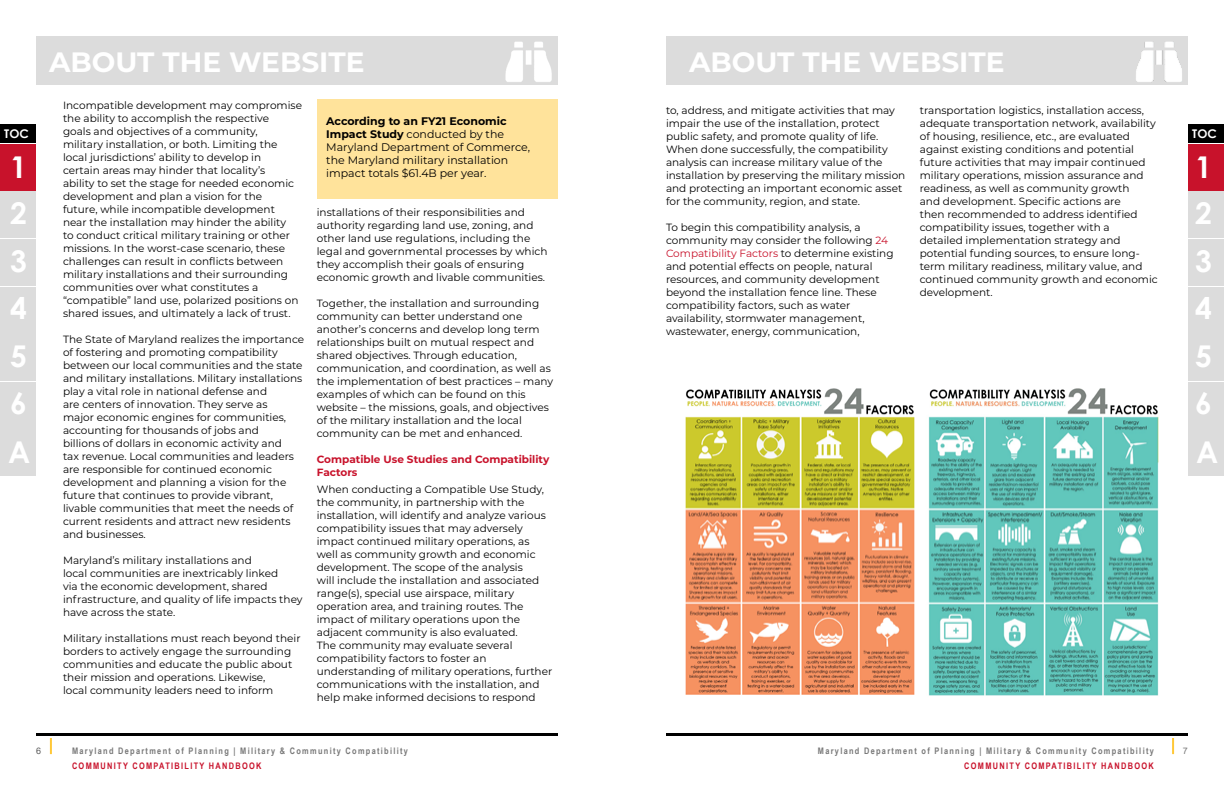
<style>
.page{position:relative;width:1224px;height:792px;background:#fff}
.page>*{position:absolute;margin:0;border:0;box-sizing:border-box;transform-origin:0 0}
.t1{font:700 30px "Century Gothic";color:#fff}
.t2{font:700 28px "Montserrat";color:#fff}
.t3{font:700 12px "Century Gothic";color:#fff}
.t4{font:11px/13px "Montserrat";color:#000}
.t5{font:10.5px/13px "Montserrat";color:#000}
.t6{font:700 10.5px/13px "Montserrat";color:#c8122b}
.t7{font:700 9px "Arial Narrow";letter-spacing:.145em;color:#787878}
.t8{font:700 9px "Arial Narrow";letter-spacing:.145em;color:#c8122b}
.t9{font:9px "Arial";color:#5a5a5a}
.t10{font:9px "Arial";color:#787878}
.s1{font-weight:700}
.s2{color:#c8122b}
</style>
<div class="page">
<div style="left:0;top:144px;width:36px;height:47px;background:#c8122b"></div>
<div style="left:1188px;top:144px;width:36px;height:47px;background:#c8122b"></div>
<div style="left:1188px;top:125px;width:36px;height:18px;background:#000"></div>
<div style="left:0;top:125px;width:36px;height:18px;background:#000"></div>
<div style="left:0;top:287px;width:36px;height:46px;background:#dcdcdc"></div>
<div style="left:1188px;top:287px;width:36px;height:46px;background:#dcdcdc"></div>
<div style="left:0;top:192px;width:36px;height:46px;background:#dcdcdc"></div>
<div style="left:1188px;top:192px;width:36px;height:46px;background:#dcdcdc"></div>
<div style="left:0;top:335px;width:36px;height:46px;background:#dcdcdc"></div>
<div style="left:1188px;top:335px;width:36px;height:46px;background:#dcdcdc"></div>
<div style="left:0;top:239px;width:36px;height:47px;background:#dcdcdc"></div>
<div style="left:1188px;top:239px;width:36px;height:47px;background:#dcdcdc"></div>
<div style="left:0;top:382px;width:36px;height:46px;background:#dcdcdc"></div>
<div style="left:1188px;top:382px;width:36px;height:46px;background:#dcdcdc"></div>
<hr style="left:36px;top:733px;width:522px;height:3px;background:#000">
<hr style="left:666px;top:733px;width:522px;height:3px;background:#000">
<svg style="left:50px;top:738px;width:2px;height:16px"></svg>
<svg style="left:1172px;top:738px;width:2px;height:16px"></svg>
<div style="left:0;top:429px;width:36px;height:46px;background:#dcdcdc"></div>
<div style="left:1188px;top:429px;width:36px;height:46px;background:#dcdcdc"></div>
<div style="left:36px;top:36px;width:522px;height:49px;background:#dcdcdc"></div>
<img style="left:685px;top:388px;width:474px;height:308px">
<div style="left:666px;top:36px;width:522px;height:49px;background:#dcdcdc"></div>
<img style="left:1136px;top:41px;width:46px;height:41px">
<img style="left:505px;top:41px;width:47px;height:41px">
<div style="left:318px;top:99px;width:240px;height:100px;background:#ffe39b"></div>
<h2 class="t2" style="left:49px;top:42px;width:317px">ABOUT THE WEBSITE</h2>
<p class="t5" style="left:63px;top:99px;width:241px">Incompatible development may compromise the ability to accomplish the respective<br>goals and objectives of a community,<br>military installation, or both. Limiting the local jurisdictions’ ability to develop in<br>certain areas may hinder that locality’s<br>ability to set the stage for needed economic development and plan a vision for the<br>future, while incompatible development<br>near the installation may hinder the ability<br>to conduct critical military training or other missions. In the worst-case scenario, these challenges can result in conflicts between military installations and their surrounding communities over what constitutes a “compatible” land use, polarized positions on shared issues, and ultimately a lack of trust.</p>
<p class="t5" style="left:63px;top:333px;width:243px">The State of Maryland realizes the importance of fostering and promoting compatibility between our local communities and the state and military installations. Military installations play a vital role in national defense and<br>are centers of innovation. They serve as<br>major economic engines for communities, accounting for thousands of jobs and<br>billions of dollars in economic activity and<br>tax revenue. Local communities and leaders are responsible for continued economic development and planning a vision for the future that continues to provide vibrant, livable communities that meet the needs of current residents and attract new residents and businesses.</p>
<p class="t5" style="left:63px;top:554px;width:241px">Maryland’s military installations and<br>local communities are inextricably linked<br>via the economic development, shared infrastructure, and quality of life impacts they have across the state.</p>
<p class="t5" style="left:63px;top:632px;width:239px">Military installations must reach beyond their borders to actively engage the surrounding communities and educate the public about their mission and operations. Likewise,<br>local community leaders need to inform</p>
<h2 class="t2" style="left:689px;top:42px;width:317px">ABOUT THE WEBSITE</h2>
<p class="t5" style="left:920px;top:103px;width:240px">transportation logistics, installation access, adequate transportation network, availability of housing, resilience, etc., are evaluated against existing conditions and potential future activities that may impair continued military operations, mission assurance and readiness, as well as community growth<br>and development. Specific actions are<br>then recommended to address identified compatibility issues, together with a<br>detailed implementation strategy and potential funding sources, to ensure long&shy;term military readiness, military value, and continued community growth and economic development.</p>
<p class="t4" style="left:326px;top:114px;width:206px"><span class="s1">According to an FY21 Economic<br>Impact Study</span> conducted by the<br>Maryland Department of Commerce, the Maryland military installation impact totals $61.4B per year.</p>
<p class="t5" style="left:666px;top:103px;width:241px">to, address, and mitigate activities that may impair the use of the installation, protect public safety, and promote quality of life.<br>When done successfully, the compatibility analysis can increase military value of the installation by preserving the military mission and protecting an important economic asset for the community, region, and state.</p>
<p class="t5" style="left:666px;top:220px;width:229px">To begin this compatibility analysis, a community may consider the following <span class="s2">24<br>Compatibility Factors</span> to determine existing and potential effects on people, natural resources, and community development beyond the installation fence line. These compatibility factors, such as water availability, stormwater management, wastewater, energy, communication,</p>
<p class="t3" style="left:4px;top:124px;width:26px">TOC</p>
<p class="t3" style="left:1192px;top:124px;width:26px">TOC</p>
<h1 class="t1" style="left:10px;top:144px;width:18px">1</h1>
<h1 class="t1" style="left:1195px;top:144px;width:18px">1</h1>
<h1 class="t1" style="left:10px;top:190px;width:18px">2</h1>
<h1 class="t1" style="left:1195px;top:190px;width:18px">2</h1>
<p class="t5" style="left:317px;top:205px;width:232px">installations of their responsibilities and authority regarding land use, zoning, and other land use regulations, including the legal and governmental processes by which they accomplish their goals of ensuring economic growth and livable communities.</p>
<p class="t5" style="left:317px;top:296px;width:238px">Together, the installation and surrounding community can better understand one another’s concerns and develop long term relationships built on mutual respect and shared objectives. Through education, communication, and coordination, as well as the implementation of best practices – many examples of which can be found on this website – the missions, goals, and objectives of the military installation and the local community can be met and enhanced.</p>
<p class="t6" style="left:317px;top:452px;width:234px">Compatible Use Studies and Compatibility<br>Factors</p>
<p class="t5" style="left:317px;top:483px;width:237px">When conducting a Compatible Use Study, the community, in partnership with the installation, will identify and analyze various compatibility issues that may adversely impact continued military operations, as well as community growth and economic development. The scope of the analysis<br>will include the installation and associated range(s), special use airspace, military operation area, and training routes. The impact of military operations upon the adjacent community is also evaluated.<br>The community may evaluate several compatibility factors to foster an understanding of military operations, further communications with the installation, and help make informed decisions to respond</p>
<h1 class="t1" style="left:10px;top:238px;width:18px">3</h1>
<h1 class="t1" style="left:1195px;top:238px;width:18px">3</h1>
<h1 class="t1" style="left:10px;top:285px;width:18px">4</h1>
<h1 class="t1" style="left:1195px;top:285px;width:18px">4</h1>
<h1 class="t1" style="left:10px;top:334px;width:18px">5</h1>
<h1 class="t1" style="left:1195px;top:334px;width:18px">5</h1>
<h1 class="t1" style="left:10px;top:381px;width:18px">6</h1>
<h1 class="t1" style="left:1195px;top:381px;width:18px">6</h1>
<h1 class="t1" style="left:8px;top:429px;width:24px">A</h1>
<h1 class="t1" style="left:1196px;top:429px;width:24px">A</h1>
<p class="t7" style="left:72px;top:744px;width:337px">Maryland Department of Planning | Military &amp; Community Compatibility</p>
<p class="t8" style="left:72px;top:759px;width:191px">COMMUNITY COMPATIBILITY HANDBOOK</p>
<p class="t7" style="left:818px;top:744px;width:337px">Maryland Department of Planning | Military &amp; Community Compatibility</p>
<p class="t8" style="left:964px;top:759px;width:191px">COMMUNITY COMPATIBILITY HANDBOOK</p>
<p class="t9" style="left:36px;top:745px;width:7px">6</p>
<p class="t10" style="left:1183px;top:745px;width:7px">7</p>
</div>
